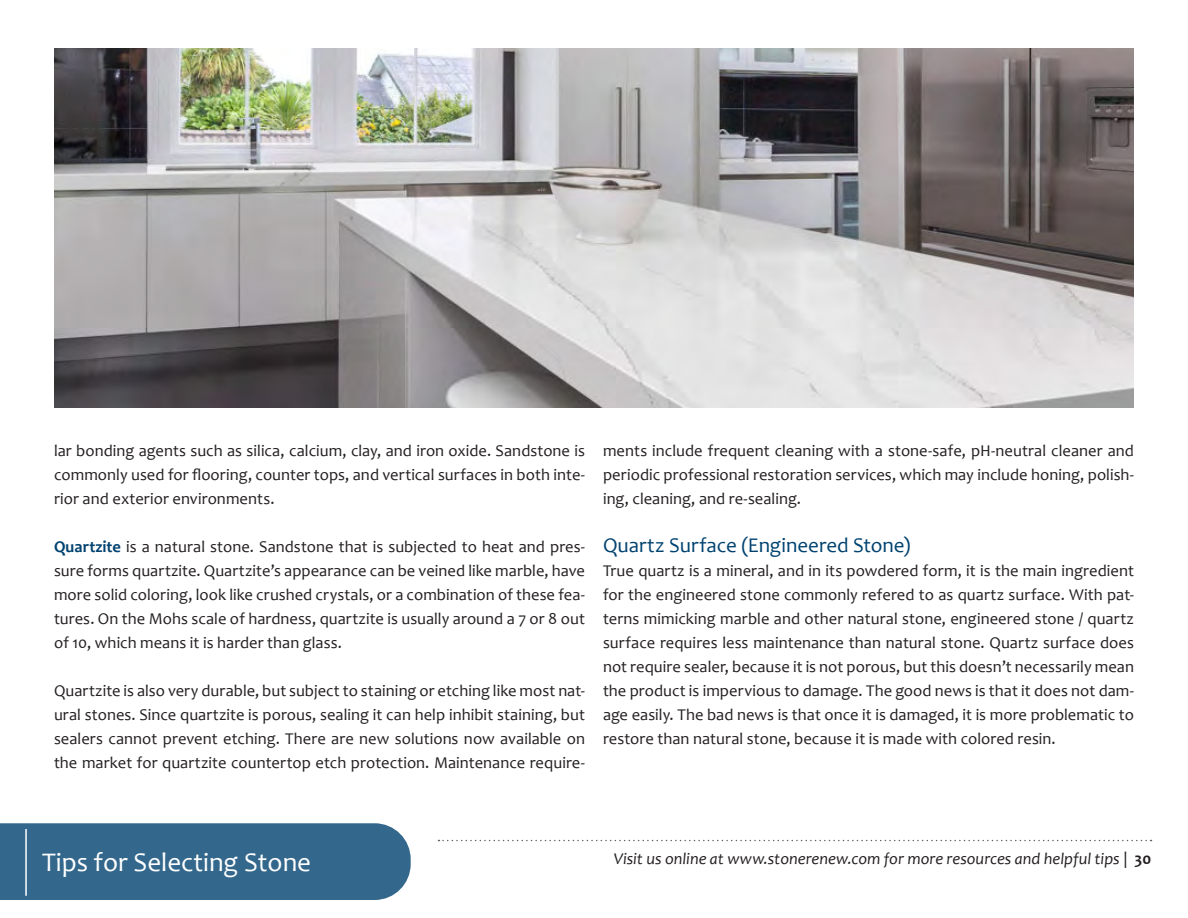
<style>
.page{position:relative;width:1188px;height:918px;background:#fff}
.page>*{position:absolute;margin:0;border:0;box-sizing:border-box;transform-origin:0 0}
.t1{font:27px "Candara";color:#fff}
.t2{font:21px "Candara";color:#004270}
.t3{font:16.5px/24px "Candara";letter-spacing:.005em;color:#231f20;text-align:justify}
.t4{font:italic 16.5px "Candara";color:#231f20}
.s1{font-weight:700;color:#004270}
.s2{font-style:normal}
.s3{font-weight:700;font-style:normal}
</style>
<div class="page">
<svg style="left:438px;top:840px;width:714px;height:1px"></svg>
<div style="left:0;top:823px;width:411px;height:77px;background:#33678c"></div>
<hr style="left:25px;top:829px;width:2px;height:67px;background:#fff">
<img style="left:54px;top:48px;width:1080px;height:360px">
<p class="t3" style="left:54px;top:438px;width:533px">lar bonding agents such as silica, calcium, clay, and iron oxide. Sandstone is commonly used for flooring, counter tops, and vertical surfaces in both inte&shy;rior and exterior environments.</p>
<p class="t3" style="left:54px;top:535px;width:533px"><span class="s1">Quartzite</span> is a natural stone. Sandstone that is subjected to heat and pres&shy;sure forms quartzite. Quartzite’s appearance can be veined like marble, have more solid coloring, look like crushed crystals, or a combination of these fea&shy;tures. On the Mohs scale of hardness, quartzite is usually around a 7 or 8 out of 10, which means it is harder than glass.</p>
<p class="t3" style="left:54px;top:679px;width:533px">Quartzite is also very durable, but subject to staining or etching like most nat&shy;ural stones. Since quartzite is porous, sealing it can help inhibit staining, but sealers cannot prevent etching. There are new solutions now available on the market for quartzite countertop etch protection. Maintenance require-</p>
<p class="t3" style="left:603px;top:439px;width:533px">ments include frequent cleaning with a stone-safe, pH-neutral cleaner and periodic professional restoration services, which may include honing, polish&shy;ing, cleaning, and re-sealing.</p>
<p class="t2" style="left:603px;top:532px;width:309px">Quartz Surface (Engineered Stone)</p>
<p class="t3" style="left:603px;top:558px;width:533px">True quartz is a mineral, and in its powdered form, it is the main ingredient for the engineered stone commonly refered to as quartz surface. With pat&shy;terns mimicking marble and other natural stone, engineered stone / quartz surface requires less maintenance than natural stone. Quartz surface does not require sealer, because it is not porous, but this doesn’t necessarily mean the product is impervious to damage. The good news is that it does not dam&shy;age easily. The bad news is that once it is damaged, it is more problematic to restore than natural stone, because it is made with colored resin.</p>
<h1 class="t1" style="left:42px;top:845px;width:271px">Tips for Selecting Stone</h1>
<p class="t4" style="left:614px;top:848px;width:539px">Visit us online at www.stonerenew.com for more resources and helpful tips <span class="s2">|</span> <span class="s3">30</span></p>
</div>
